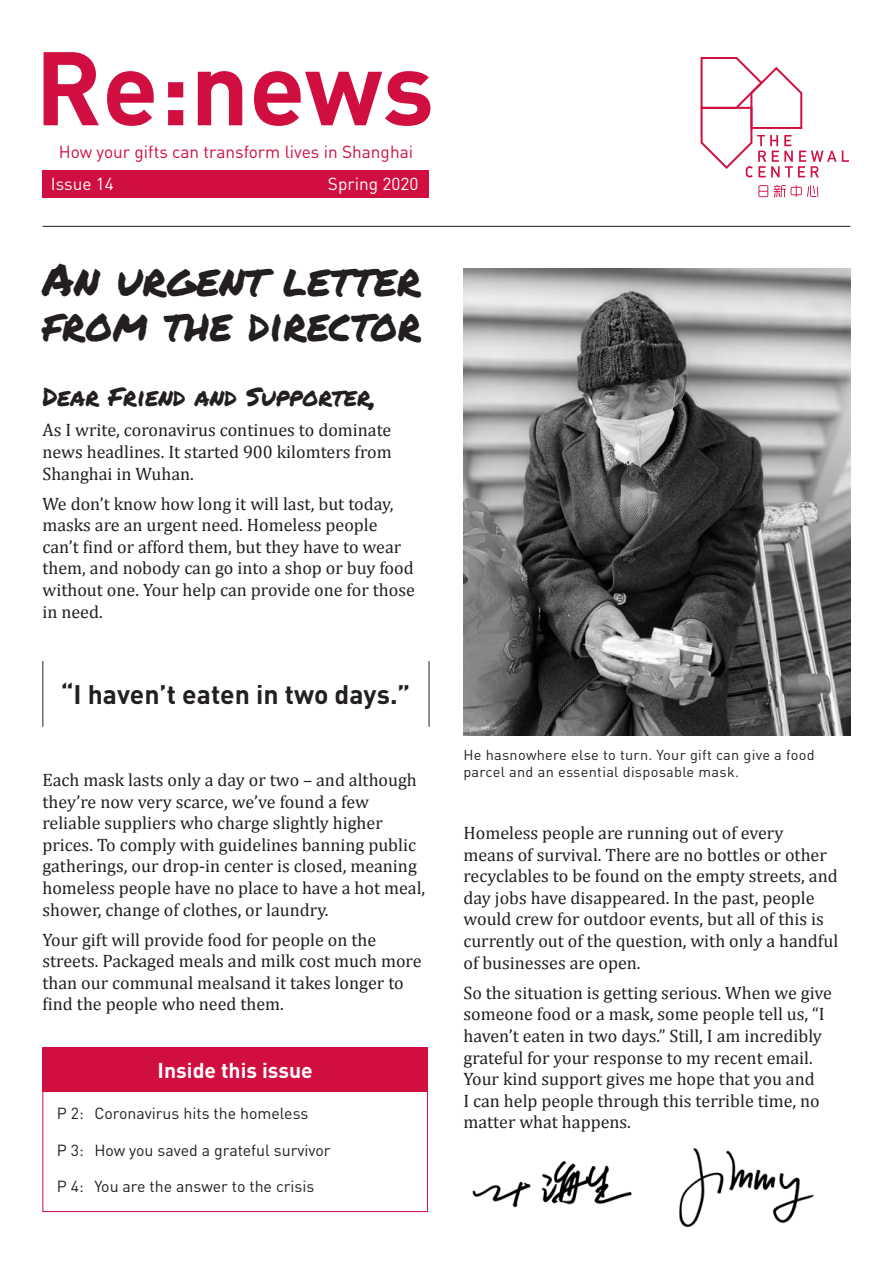
<style>
.page{position:relative;width:893px;height:1263px;background:#fff}
.page>*{position:absolute;margin:0;border:0;box-sizing:border-box;transform-origin:0 0}
.Re_news{font:700 102.75px "DIN Pro";color:#d10e40}
.Headline_Dinpro_36{font:45px/45px "Permanent Marker";color:#231f20}
.t1{font:700 26.55px "DIN Pro";color:#231f20}
.Body_text_Cambria_12{font:25.5px "Permanent Marker";color:#231f20}
.Inside_this_issue_He{font:700 21.15px "DIN Pro";color:#fff}
.t2{font:18px/21.6px "Cambria";color:#231f20}
.How_your_gifts_are_t{font:17.25px "DIN Pro";color:#d10e40}
.Issue{font:17.25px "DIN Pro";color:#fff}
.Inside_this_issue_Te{font:15.9px "DIN Pro";color:#231f20}
.Photo_Caption_Dinpro{font:14.25px/17.1px "DIN Pro";letter-spacing:.02em;color:#231f20}
</style>
<div class="page">
<div style="left:42px;top:170px;width:387px;height:28px;background:#d10e40"></div>
<svg style="left:700px;top:57px;width:149px;height:121px"></svg>
<svg style="left:758px;top:185px;width:10px;height:12px"></svg>
<svg style="left:774px;top:185px;width:44px;height:12px"></svg>
<hr style="left:42px;top:226px;width:808px;height:1px;background:#231f20">
<div style="left:42px;top:1047px;width:386px;height:44px;background:#d10e40"></div>
<div style="left:42px;top:1049px;width:386px;height:163px;border:1px solid #d10e40"></div>
<img style="left:463px;top:269px;width:387px;height:467px">
<hr style="left:429px;top:661px;width:1px;height:66px;background:#231f20">
<hr style="left:42px;top:661px;width:1px;height:66px;background:#231f20">
<img style="left:472px;top:1160px;width:160px;height:48px">
<img style="left:679px;top:1148px;width:135px;height:80px">
<p class="Re_news" style="left:35px;top:18px;width:401px">Re:news</p>
<p class="How_your_gifts_are_t" style="left:59px;top:140px;width:356px">How your gifts can transform lives in Shanghai</p>
<p class="Issue" style="left:51px;top:172px;width:64px">Issue 14</p>
<p class="Issue" style="left:328px;top:172px;width:92px">Spring 2020</p>
<p class="Headline_Dinpro_36" style="left:42px;top:256px;width:380px">An urgent letter from the director</p>
<p class="Body_text_Cambria_12" style="left:42px;top:378px;width:335px">Dear Friend and Supporter,</p>
<p class="t2" style="left:42px;top:419px;width:351px;text-align:justify">As I write, coronavirus continues to dominate news headlines. It started 900 kilomters from Shanghai in Wuhan.</p>
<p class="t2" style="left:42px;top:493px;width:374px">We don’t know how long it will last, but today, masks are an urgent need. Homeless people can’t find or afford them, but they have to wear them, and nobody can go into a shop or buy food without one. Your help can provide one for those in need.</p>
<p class="t1" style="left:61px;top:676px;width:351px">“I haven’t eaten in two days.”</p>
<p class="t2" style="left:42px;top:769px;width:384px">Each mask lasts only a day or two – and although they’re now very scarce, we’ve found a few reliable suppliers who charge slightly higher prices. To comply with guidelines banning public gatherings, our drop-in center is closed, meaning homeless people have no place to have a hot meal, shower, change of clothes, or laundry.</p>
<p class="t2" style="left:42px;top:928px;width:381px">Your gift will provide food for people on the streets. Packaged meals and milk cost much more than our communal mealsand it takes longer to find the people who need them.</p>
<p class="Inside_this_issue_He" style="left:158px;top:1056px;width:157px">Inside this issue</p>
<p class="Inside_this_issue_Te" style="left:57px;top:1103px;width:253px">P 2: Coronavirus hits the homeless</p>
<p class="Inside_this_issue_Te" style="left:57px;top:1139px;width:275px">P 3: How you saved a grateful survivor</p>
<p class="Inside_this_issue_Te" style="left:57px;top:1176px;width:259px">P 4: You are the answer to the crisis</p>
<p class="Photo_Caption_Dinpro" style="left:463px;top:745px;width:353px">He hasnowhere else to turn. Your gift can give a food parcel and an essential disposable mask.</p>
<p class="t2" style="left:463px;top:822px;width:376px">Homeless people are running out of every means of survival. There are no bottles or other recyclables to be found on the empty streets, and day jobs have disappeared. In the past, people would crew for outdoor events, but all of this is currently out of the question, with only a handful of businesses are open.</p>
<p class="t2" style="left:463px;top:982px;width:370px">So the situation is getting serious. When we give someone food or a mask, some people tell us, “I haven’t eaten in two days.” Still, I am incredibly grateful for your response to my recent email.<br>Your kind support gives me hope that you and<br>I can help people through this terrible time, no matter what happens.</p>
</div>
